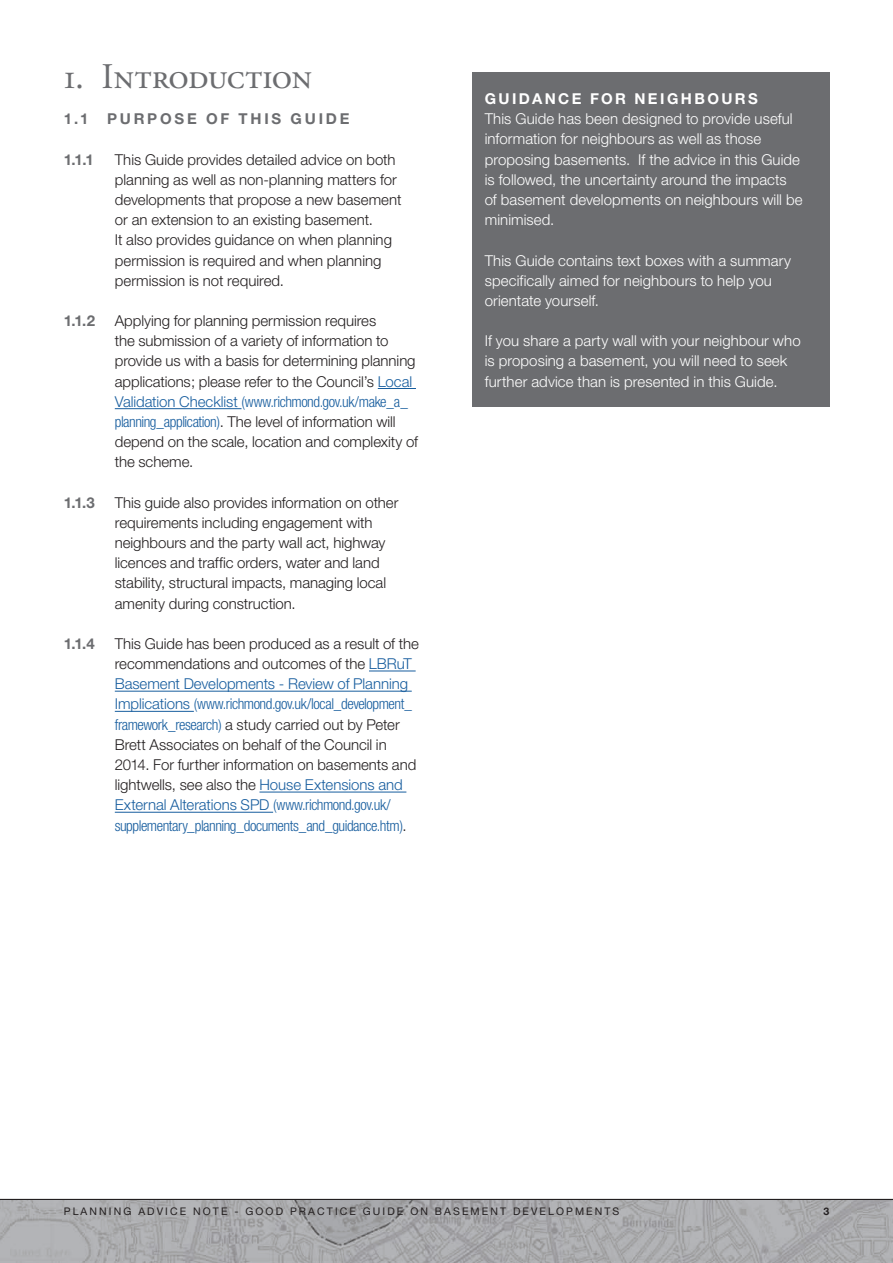
<style>
.page{position:relative;width:893px;height:1263px;background:#fff}
.page>*{position:absolute;margin:0;border:0;box-sizing:border-box;transform-origin:0 0}
.t1{font:36px "Adobe Garamond Regular SC";letter-spacing:-.015em;color:#6c6d70}
.t2{font:300 15px/20.2px "Helvetica Neue CE";letter-spacing:-.005em;color:#231f20}
.t3{font:300 15px/20.1px "Helvetica Neue CE";letter-spacing:.005em;color:#fff}
.t4{font:300 condensed 15px "Helvetica Neue";letter-spacing:-.03em;color:#175d9e}
.t5{font:700 15px "Helvetica Neue CE";letter-spacing:.185em;color:#6c6d70}
.t6{font:700 15px "Helvetica Neue CE";letter-spacing:.16em;color:#fff}
.t7{font:10.5px "Helvetica Neue CE";letter-spacing:.2em;color:#231f20}
.t8{font:700 10.5px "Helvetica Neue CE";color:#231f20}
.s1{color:#175d9e}
.s2{font-family:"Helvetica Neue CE";font-stretch:normal}
.s3{font-family:"Helvetica Neue";font-stretch:condensed;color:#175d9e}
.s4{font-family:"Helvetica Neue CE";font-stretch:normal;color:#231f20}
</style>
<div class="page">
<img style="left:0;top:1200px;width:893px;height:63px">
<hr style="left:0;top:1199px;width:893px;height:1px;background:#231f20">
<hr style="left:378px;top:388px;width:38px;height:1px;background:#175d9e">
<hr style="left:115px;top:408px;width:127px;height:1px;background:#175d9e">
<hr style="left:369px;top:671px;width:47px;height:1px;background:#175d9e">
<hr style="left:115px;top:691px;width:297px;height:1px;background:#175d9e">
<hr style="left:115px;top:711px;width:79px;height:1px;background:#175d9e">
<hr style="left:259px;top:792px;width:147px;height:1px;background:#175d9e">
<hr style="left:115px;top:812px;width:158px;height:1px;background:#175d9e">
<div style="left:472px;top:73px;width:357px;height:334px;background:#6c6d70"></div>
<h1 class="t1" style="left:64px;top:58px;width:250px">1. Introduction</h1>
<p class="t5" style="left:64px;top:110px;width:287px">1.1 PURPOSE OF THIS GUIDE</p>
<p class="t5" style="left:64px;top:150px;width:32px">1.1.1</p>
<p class="t2" style="left:115px;top:149px;width:288px">This Guide provides detailed advice on both planning as well as non-planning matters for developments that propose a new basement or an extension to an existing basement.<br>It also provides guidance on when planning permission is required and when planning permission is not required.</p>
<p class="t5" style="left:64px;top:311px;width:33px">1.1.2</p>
<p class="t2" style="left:115px;top:311px;width:302px">Applying for planning permission requires<br>the submission of a variety of information to provide us with a basis for determining planning applications; please refer to the Council’s <span class="s1">Local</span></p>
<p class="t4" style="left:115px;top:393px;width:295px"><span class="s2">Validation Checklist</span> (www.richmond.gov.uk/make_a_</p>
<p class="t2" style="left:115px;top:411px;width:305px"><span class="s3">planning_application)</span>. The level of information will depend on the scale, location and complexity of the scheme.</p>
<p class="t5" style="left:64px;top:493px;width:33px">1.1.3</p>
<p class="t2" style="left:115px;top:492px;width:285px">This guide also provides information on other requirements including engagement with neighbours and the party wall act, highway licences and traffic orders, water and land stability, structural impacts, managing local amenity during construction.</p>
<p class="t5" style="left:64px;top:634px;width:32px">1.1.4</p>
<p class="t2" style="left:115px;top:633px;width:306px">This Guide has been produced as a result of the recommendations and outcomes of the <span class="s1">LBRuT<br>Basement Developments - Review of Planning</span></p>
<p class="t4" style="left:115px;top:695px;width:299px"><span class="s2">Implications</span> (www.richmond.gov.uk/local_development_</p>
<p class="t2" style="left:115px;top:714px;width:303px"><span class="s3">framework_research)</span> a study carried out by Peter Brett Associates on behalf of the Council in 2014. For further information on basements and lightwells, see also the <span class="s1">House Extensions and External Alterations SPD</span> <span class="s3">(www.richmond.gov.uk/</span></p>
<p class="t4" style="left:115px;top:817px;width:293px">supplementary_planning_documents_and_guidance.htm)<span class="s4">.</span></p>
<p class="t6" style="left:485px;top:90px;width:275px">GUIDANCE FOR NEIGHBOURS</p>
<p class="t3" style="left:485px;top:109px;width:319px">This Guide has been designed to provide useful information for neighbours as well as those proposing basements. If the advice in this Guide is followed, the uncertainty around the impacts of basement developments on neighbours will be minimised.</p>
<p class="t3" style="left:485px;top:250px;width:308px">This Guide contains text boxes with a summary specifically aimed for neighbours to help you orientate yourself.</p>
<p class="t3" style="left:485px;top:331px;width:317px">If you share a party wall with your neighbour who is proposing a basement, you will need to seek further advice than is presented in this Guide.</p>
<p class="t7" style="left:64px;top:1205px;width:557px">PLANNING ADVICE NOTE - GOOD PRACTICE GUIDE ON BASEMENT DEVELOPMENTS</p>
<p class="t8" style="left:823px;top:1205px;width:7px">3</p>
</div>
